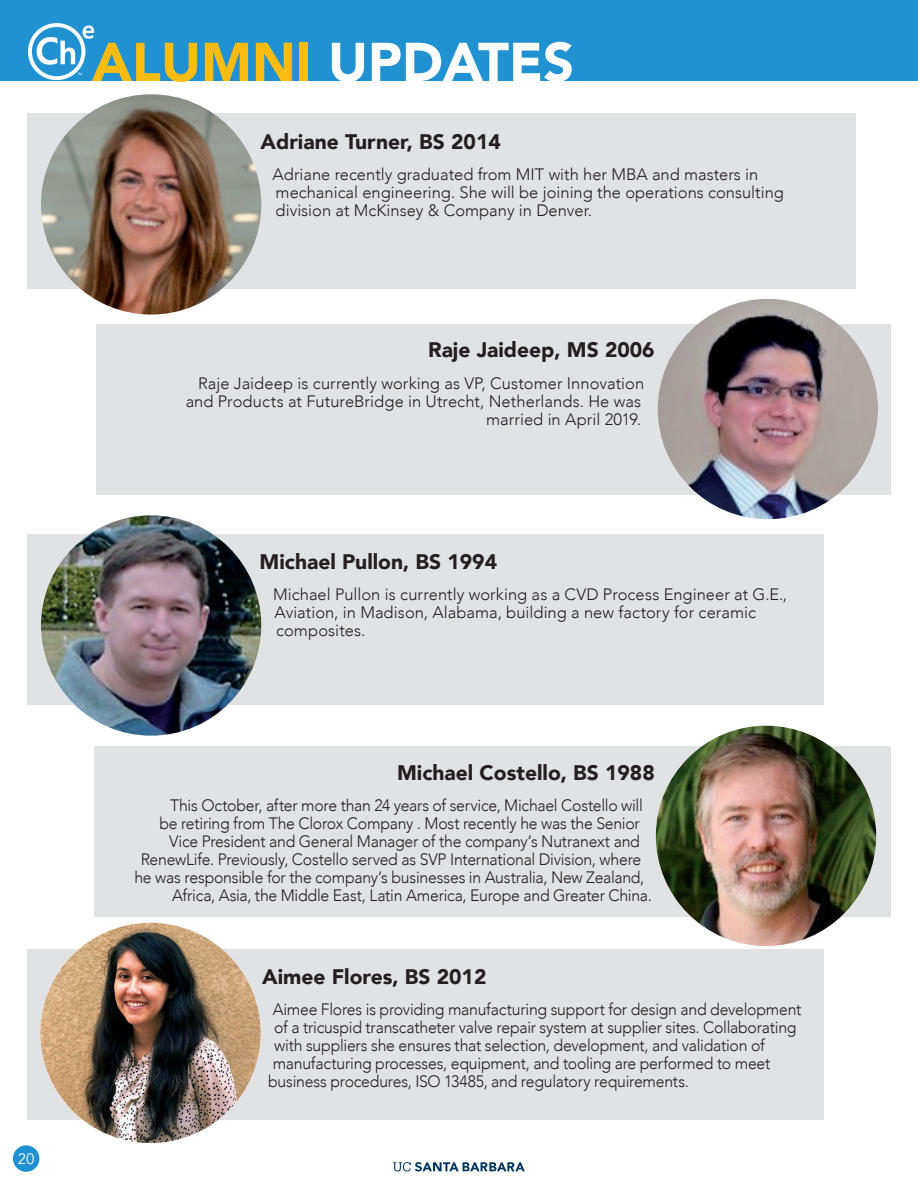
<style>
.page{position:relative;width:918px;height:1188px;background:#fff}
.page>*{position:absolute;margin:0;border:0;box-sizing:border-box;transform-origin:0 0}
.t1{font:900 54px "Avenir";color:#fff}
.t2{font:900 21px "Avenir";color:#231f20}
.t3{font:300 16.5px "Avenir";letter-spacing:-.01em;color:#231f20;scale:.96 1}
.t4{font:300 16.5px/18px "Avenir";letter-spacing:-.01em;color:#231f20}
.t5{font:15px "Avenir";color:#fff}
.s1{color:#fdbc12}
</style>
<div class="page">
<div style="left:0;top:0;width:918px;height:81px;background:#2192d1"></div>
<img style="left:28px;top:23px;width:66px;height:57px">
<div style="left:27px;top:535px;width:797px;height:170px;background:#e1e2e4"></div>
<div style="left:95px;top:746px;width:796px;height:170px;background:#e1e2e4"></div>
<div style="left:27px;top:949px;width:797px;height:170px;background:#e1e2e4"></div>
<img style="left:40px;top:923px;width:221px;height:220px;border-radius:110px">
<div style="left:27px;top:113px;width:828px;height:176px;background:#e1e2e4"></div>
<div style="left:97px;top:324px;width:794px;height:170px;background:#e1e2e4"></div>
<img style="left:658px;top:299px;width:220px;height:220px;border-radius:110px">
<img style="left:656px;top:726px;width:220px;height:220px;border-radius:110px">
<img style="left:41px;top:94px;width:220px;height:221px;border-radius:110px">
<img style="left:41px;top:515px;width:220px;height:221px;border-radius:110px">
<div style="left:13px;top:1145px;width:26px;height:27px;background:#2192d1;border-radius:50%"></div>
<svg style="left:393px;top:1162px;width:132px;height:9px"></svg>
<p class="t5" style="left:18px;top:1150px;width:18px">20</p>
<h1 class="t1" style="left:92px;top:16px;width:484px"><span class="s1">ALUMNI</span> UPDATES</h1>
<p class="t2" style="left:261px;top:123px;width:242px">Adriane Turner, BS 2014</p>
<p class="t4" style="left:273px;top:165px;width:513px">Adriane recently graduated from MIT with her MBA and masters in mechanical engineering. She will be joining the operations consulting division at McKinsey &amp; Company in Denver.</p>
<p class="t2" style="left:428px;top:332px;width:228px">Raje Jaideep, MS 2006</p>
<p class="t4" style="left:186px;top:374px;width:460px;text-align:right">Raje Jaideep is currently working as VP, Customer Innovation and Products at FutureBridge in Utrecht, Netherlands. He was married in April 2019.</p>
<p class="t2" style="left:260px;top:543px;width:239px">Michael Pullon, BS 1994</p>
<p class="t4" style="left:273px;top:586px;width:516px">Michael Pullon is currently working as a CVD Process Engineer at G.E.,<br>Aviation, in Madison, Alabama, building a new factory for ceramic composites.</p>
<p class="t2" style="left:397px;top:754px;width:259px">Michael Costello, BS 1988</p>
<p class="t3" style="left:170px;top:796px;width:494px">This October, after more than 24 years of service, Michael Costello will</p>
<p class="t3" style="left:159px;top:814px;width:502px">be retiring from The Clorox Company . Most recently he was the Senior</p>
<p class="t3" style="left:169px;top:832px;width:492px">Vice President and General Manager of the company’s Nutranext and</p>
<p class="t3" style="left:141px;top:850px;width:523px">RenewLife. Previously, Costello served as SVP International Division, where</p>
<p class="t3" style="left:134px;top:868px;width:533px">he was responsible for the company’s businesses in Australia, New Zealand,</p>
<p class="t3" style="left:172px;top:886px;width:501px">Africa, Asia, the Middle East, Latin America, Europe and Greater China.</p>
<p class="t2" style="left:262px;top:959px;width:226px">Aimee Flores, BS 2012</p>
<p class="t3" style="left:273px;top:1000px;width:552px">Aimee Flores is providing manufacturing support for design and development</p>
<p class="t3" style="left:274px;top:1018px;width:546px">of a tricuspid transcatheter valve repair system at supplier sites. Collaborating</p>
<p class="t3" style="left:274px;top:1036px;width:513px">with suppliers she ensures that selection, development, and validation of</p>
<p class="t3" style="left:273px;top:1054px;width:520px">manufacturing processes, equipment, and tooling are performed to meet</p>
<p class="t3" style="left:268px;top:1072px;width:440px">business procedures, ISO 13485, and regulatory requirements.</p>
</div>
